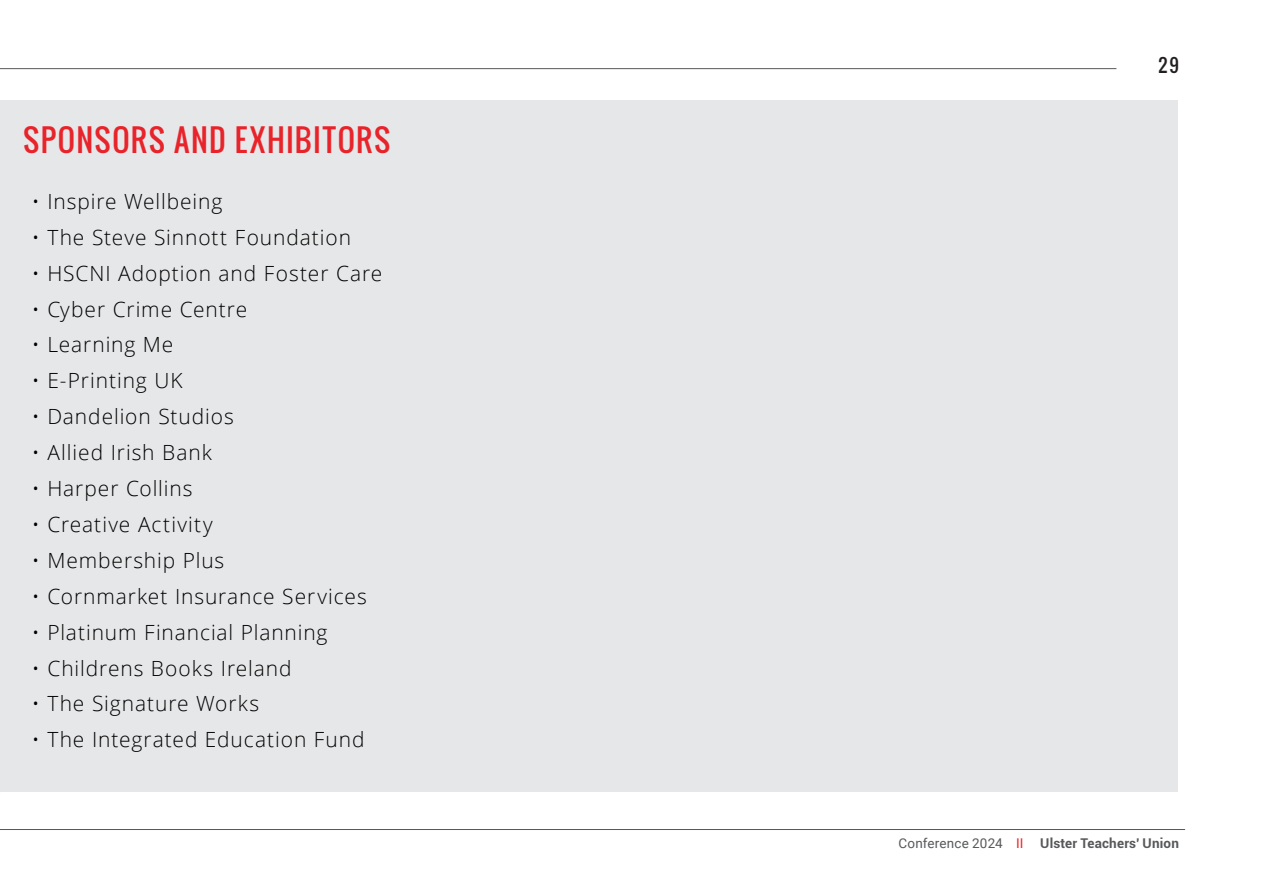
<style>
.page{position:relative;width:1263px;height:893px;background:#fff}
.page>*{position:absolute;margin:0;border:0;box-sizing:border-box;transform-origin:0 0}
.t1{font:30px "Oswald";letter-spacing:.05em;color:#e8242a}
.t2{font:300 20.85px "Open Sans";letter-spacing:.045em;color:#000}
.t3{font:18px "Oswald";color:#231f20}
.t4{font:700 13.5px "Roboto";letter-spacing:.015em;color:#57585a}
.s1{font-weight:400}
.s2{font-weight:400;color:#ea2127}
</style>
<div class="page">
<div style="left:0;top:101px;width:1178px;height:691px;background:#e6e7e9"></div>
<hr style="left:0;top:829px;width:1185px;height:1px;background:#57585a">
<hr style="left:0;top:68px;width:1116px;height:1px;background:#57585a">
<h1 class="t1" style="left:23px;top:117px;width:368px">SPONSORS AND EXHIBITORS</h1>
<p class="t2" style="left:32px;top:187px;width:192px">• Inspire Wellbeing</p>
<p class="t2" style="left:32px;top:223px;width:321px">• The Steve Sinnott Foundation</p>
<p class="t2" style="left:32px;top:259px;width:352px">• HSCNI Adoption and Foster Care</p>
<p class="t2" style="left:32px;top:295px;width:217px">• Cyber Crime Centre</p>
<p class="t2" style="left:32px;top:331px;width:143px">• Learning Me</p>
<p class="t2" style="left:32px;top:366px;width:152px">• E-Printing UK</p>
<p class="t2" style="left:32px;top:402px;width:203px">• Dandelion Studios</p>
<p class="t2" style="left:32px;top:438px;width:181px">• Allied Irish Bank</p>
<p class="t2" style="left:32px;top:474px;width:162px">• Harper Collins</p>
<p class="t2" style="left:32px;top:510px;width:182px">• Creative Activity</p>
<p class="t2" style="left:32px;top:546px;width:194px">• Membership Plus</p>
<p class="t2" style="left:32px;top:582px;width:336px">• Cornmarket Insurance Services</p>
<p class="t2" style="left:32px;top:618px;width:297px">• Platinum Financial Planning</p>
<p class="t2" style="left:32px;top:654px;width:261px">• Childrens Books Ireland</p>
<p class="t2" style="left:32px;top:690px;width:229px">• The Signature Works</p>
<p class="t2" style="left:32px;top:725px;width:334px">• The Integrated Education Fund</p>
<p class="t3" style="left:1158px;top:52px;width:22px">29</p>
<p class="t4" style="left:898px;top:834px;width:282px"><span class="s1">Conference 2024</span> <span class="s2">II</span> Ulster Teachers' Union</p>
</div>
